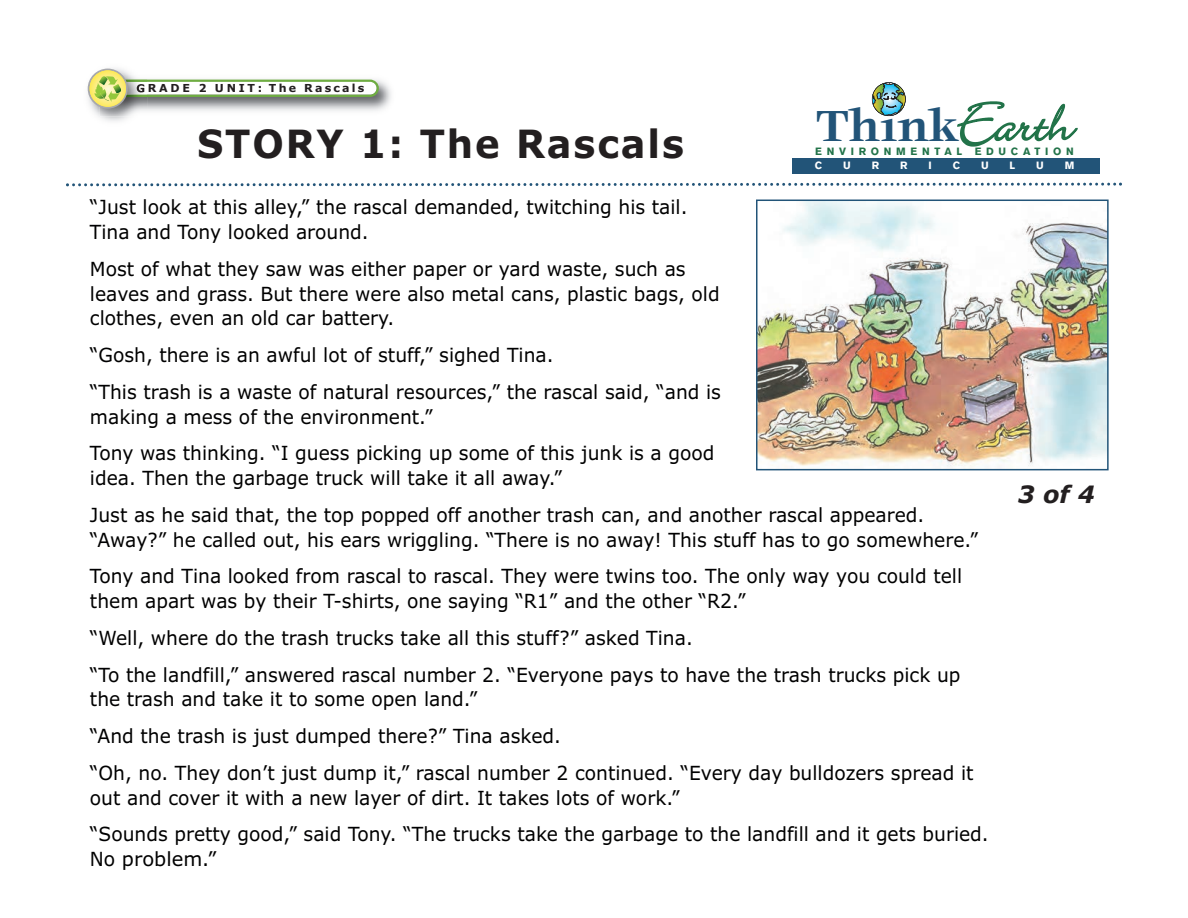
<style>
.page{position:relative;width:1188px;height:918px;background:#fff}
.page>*{position:absolute;margin:0;border:0;box-sizing:border-box;transform-origin:0 0}
.t1{font:700 47.85px "Veljovic Std";color:#225478}
.t2{font:700 39px "Verdana";letter-spacing:.05em;color:#231f20;scale:.95 1}
.t3{font:italic 700 24px "Verdana";color:#231f20}
.t4{font:19.5px/36.8px "Verdana";color:#000001;scale:.96 1}
.t5{font:700 11.1px "Verdana";letter-spacing:.2em;color:#231f20}
.t6{font:700 10.5px "Akzidenz Grotesk BQ";letter-spacing:.45em;color:#227349}
.t7{font:700 10.5px "Akzidenz Grotesk BQ";color:#fff}
.s1{font-family:"Elegant";font-weight:400;font-size:54.6px;color:#227349}
.s2{font-family:"Elegant";font-weight:400;font-size:55.2px;color:#227349}
</style>
<div class="page">
<svg style="left:66px;top:182px;width:1056px;height:5px"></svg>
<img style="left:759px;top:203px;width:347px;height:264px">
<div style="left:756px;top:200px;width:353px;height:270px;border:2px solid #225478"></div>
<div style="left:792px;top:158px;width:307px;height:15px;background:#225478"></div>
<svg style="left:873px;top:82px;width:33px;height:34px"></svg>
<div style="left:872px;top:82px;width:34px;height:34px;border:1px solid #231f20;border-radius:50%"></div>
<img style="left:87px;top:68px;width:60px;height:53px">
<svg style="left:88px;top:69px;width:291px;height:40px"></svg>
<p class="t5" style="left:136px;top:82px;width:230px">GRADE 2 UNIT: The Rascals</p>
<h2 class="t2" style="left:197px;top:121px;width:514px">STORY 1: The Rascals</h2>
<h1 class="t1" style="left:816px;top:108px;width:261px">Think<span class="s1">E</span><span class="s2">arth</span></h1>
<p class="t6" style="left:815px;top:148px;width:260px">ENVIRONMENTAL EDUCATION</p>
<p class="t7" style="left:815px;top:162px;width:9px">C</p>
<p class="t7" style="left:843px;top:162px;width:9px">U</p>
<p class="t7" style="left:872px;top:162px;width:9px">R</p>
<p class="t7" style="left:900px;top:162px;width:9px">R</p>
<p class="t7" style="left:928px;top:162px;width:5px">I</p>
<p class="t7" style="left:953px;top:162px;width:9px">C</p>
<p class="t7" style="left:981px;top:162px;width:9px">U</p>
<p class="t7" style="left:1010px;top:162px;width:7px">L</p>
<p class="t7" style="left:1036px;top:162px;width:9px">U</p>
<p class="t7" style="left:1065px;top:162px;width:11px">M</p>
<p class="t4" style="left:90px;top:195px;width:624px;line-height:24.8px">“Just look at this alley,” the rascal demanded, twitching his tail.<br>Tina and Tony looked around.</p>
<p class="t4" style="left:90px;top:257px;width:658px;line-height:24.8px">Most of what they saw was either paper or yard waste, such as leaves and grass. But there were also metal cans, plastic bags, old clothes, even an old car battery.</p>
<p class="t4" style="left:90px;top:337px;width:659px">“Gosh, there is an awful lot of stuff,” sighed Tina.<br>“This trash is a waste of natural resources,” the rascal said, “and is</p>
<p class="t4" style="left:90px;top:399px;width:652px">making a mess of the environment.”<br>Tony was thinking. “I guess picking up some of this junk is a good</p>
<p class="t4" style="left:90px;top:460px;width:871px">idea. Then the garbage truck will take it all away.”<br>Just as he said that, the top popped off another trash can, and another rascal appeared.</p>
<p class="t4" style="left:90px;top:522px;width:926px">“Away?” he called out, his ears wriggling. “There is no away! This stuff has to go somewhere.”<br>Tony and Tina looked from rascal to rascal. They were twins too. The only way you could tell</p>
<p class="t4" style="left:90px;top:583px;width:908px">them apart was by their T-shirts, one saying “R1” and the other “R2.”<br>“Well, where do the trash trucks take all this stuff?” asked Tina.<br>“To the landfill,” answered rascal number 2. “Everyone pays to have the trash trucks pick up</p>
<p class="t4" style="left:90px;top:681px;width:922px">the trash and take it to some open land.”<br>“And the trash is just dumped there?” Tina asked.<br>“Oh, no. They don’t just dump it,” rascal number 2 continued. “Every day bulldozers spread it</p>
<p class="t4" style="left:90px;top:779px;width:938px">out and cover it with a new layer of dirt. It takes lots of work.”<br>“Sounds pretty good,” said Tony. “The trucks take the garbage to the landfill and it gets buried.</p>
<p class="t4" style="left:90px;top:841px;width:133px">No problem.”</p>
<p class="t3" style="left:1018px;top:481px;width:79px">3 of 4</p>
</div>
